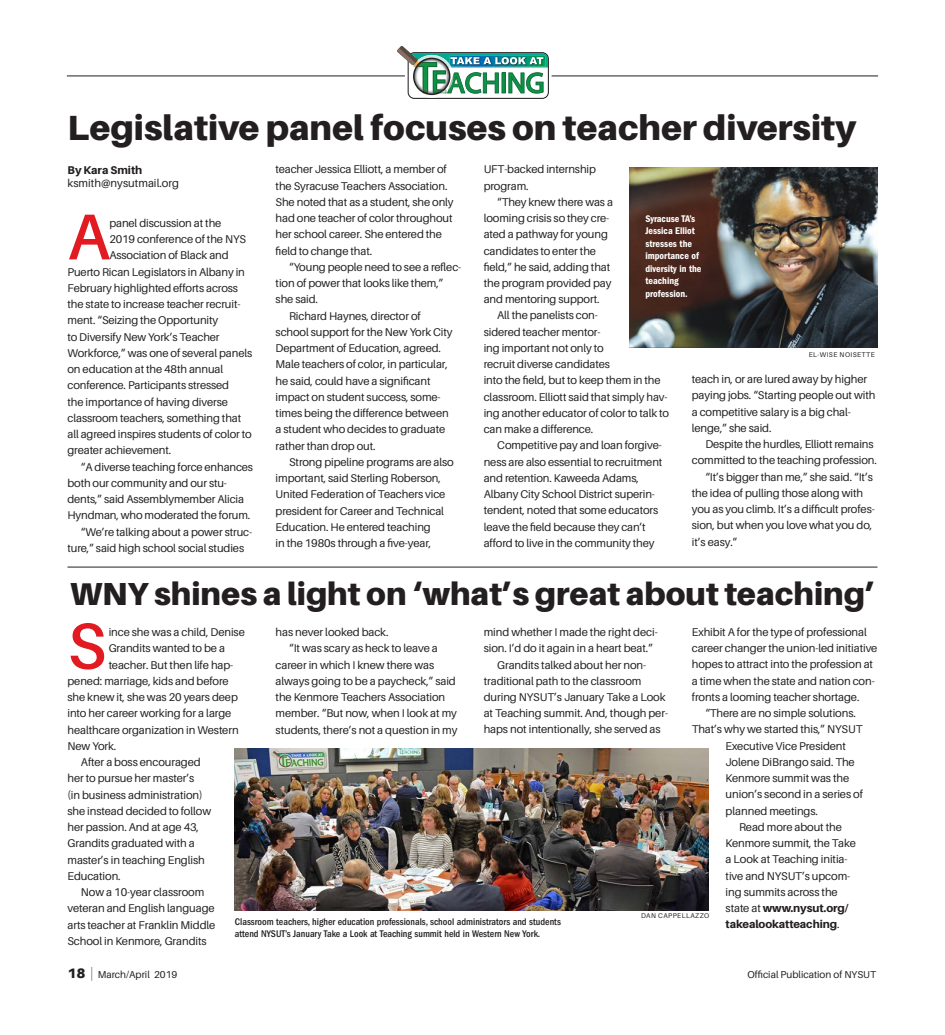
<style>
.page{position:relative;width:945px;height:1035px;background:#fff}
.page>*{position:absolute;margin:0;border:0;box-sizing:border-box;transform-origin:0 0}
.Body_w_Red_Drop_Cap{font:600 64.88px "Aileron";color:#e21a21}
.Hed_30{font:900 35px "Aileron";color:#231f20}
.Hed_30-2{font:900 31.88px "Aileron";color:#231f20}
.Body{font:11.25px/16.2px "Aileron";letter-spacing:-.01em;color:#231f20}
.Body_w_Red_Drop_Cap-2{font:11.25px "Aileron";letter-spacing:-.01em;color:#231f20}
.BY_email{font:11.25px "Aileron";color:#231f20}
.BY_name{font:800 11.25px "Aileron";color:#231f20}
.t1{font:500 condensed 10px/12.5px "ITC Franklin Gothic Std";color:#231f20}
.t2{font:10px/12.5px "ITC Franklin Gothic Std Dm Cd";color:#fff}
.t3{font:10px "Aileron";color:#231f20}
.Photo_Credit{font:6.88px "Aileron";letter-spacing:.06em;color:#231f20}
.s1{font-weight:800}
.s2{font-weight:900;font-size:13.75px}
.s3{font-weight:100;font-size:13.75px}
</style>
<div class="page">
<img style="left:235px;top:748px;width:474px;height:162px">
<hr style="left:68px;top:567px;width:810px;height:1px;background:#231f20">
<img style="left:629px;top:167px;width:249px;height:180px">
<hr style="left:67px;top:76px;width:811px;height:1px;background:#231f20">
<svg style="left:393px;top:46px;width:159px;height:53px"></svg>
<p class="Hed_30" style="left:68px;top:108px;width:790px">Legislative panel focuses on teacher diversity</p>
<p class="BY_name" style="left:68px;top:163px;width:76px">By Kara Smith</p>
<p class="BY_email" style="left:68px;top:177px;width:113px">ksmith@nysutmail.org</p>
<p class="Body_w_Red_Drop_Cap" style="left:68px;top:201px;width:44px">A</p>
<p class="Body_w_Red_Drop_Cap-2" style="left:109px;top:217px;width:114px">panel discussion at the</p>
<p class="Body_w_Red_Drop_Cap-2" style="left:109px;top:233px;width:138px">2019 conference of the NYS</p>
<p class="Body_w_Red_Drop_Cap-2" style="left:109px;top:249px;width:121px">Association of Black and</p>
<p class="Body_w_Red_Drop_Cap-2" style="left:67px;top:266px;width:179px">Puerto Rican Legislators in Albany in</p>
<p class="Body_w_Red_Drop_Cap-2" style="left:67px;top:282px;width:172px">February highlighted efforts across</p>
<p class="Body_w_Red_Drop_Cap-2" style="left:67px;top:298px;width:175px">the state to increase teacher recruit-</p>
<p class="Body_w_Red_Drop_Cap-2" style="left:67px;top:314px;width:152px">ment. “Seizing the Opportunity</p>
<p class="Body_w_Red_Drop_Cap-2" style="left:67px;top:331px;width:154px">to Diversify New York’s Teacher</p>
<p class="Body_w_Red_Drop_Cap-2" style="left:67px;top:347px;width:186px">Workforce,” was one of several panels</p>
<p class="Body_w_Red_Drop_Cap-2" style="left:67px;top:363px;width:157px">on education at the 48th annual</p>
<p class="Body_w_Red_Drop_Cap-2" style="left:67px;top:379px;width:163px">conference. Participants stressed</p>
<p class="Body_w_Red_Drop_Cap-2" style="left:67px;top:396px;width:162px">the importance of having diverse</p>
<p class="Body_w_Red_Drop_Cap-2" style="left:67px;top:412px;width:175px">classroom teachers, something that</p>
<p class="Body_w_Red_Drop_Cap-2" style="left:67px;top:428px;width:186px">all agreed inspires students of color to</p>
<p class="Body_w_Red_Drop_Cap-2" style="left:67px;top:444px;width:105px">greater achievement.</p>
<p class="Body" style="left:67px;top:459px;width:187px;text-indent:14px">“A diverse teaching force enhances both our community and our stu&shy;dents,” said Assemblymember Alicia Hyndman, who moderated the forum.</p>
<p class="Body" style="left:67px;top:524px;width:186px;text-indent:14px">“We’re talking about a power struc&shy;ture,” said high school social studies</p>
<p class="Body" style="left:276px;top:161px;width:180px">teacher Jessica Elliott, a member of the Syracuse Teachers Association.<br>She noted that as a student, she only had one teacher of color throughout her school career. She entered the field to change that.</p>
<p class="Body" style="left:276px;top:259px;width:187px;text-indent:13px">“Young people need to see a reflec&shy;tion of power that looks like them,” she said.</p>
<p class="Body" style="left:276px;top:308px;width:179px;text-indent:13px">Richard Haynes, director of school support for the New York City<br>Department of Education, agreed.<br>Male teachers of color, in particular, he said, could have a significant impact on student success, some&shy;times being the difference between a student who decides to graduate rather than drop out.</p>
<p class="Body" style="left:276px;top:454px;width:180px;text-indent:13px">Strong pipeline programs are also important, said Sterling Roberson, United Federation of Teachers vice president for Career and Technical Education. He entered teaching<br>in the 1980s through a five-year,</p>
<p class="Body" style="left:484px;top:161px;width:114px">UFT-backed internship program.</p>
<p class="Body" style="left:484px;top:194px;width:131px;text-indent:13px">“They knew there was a looming crisis so they cre&shy;ated a pathway for young candidates to enter the field,” he said, adding that the program provided pay and mentoring support.</p>
<p class="Body" style="left:484px;top:308px;width:187px;text-indent:13px">All the panelists con-<br>sidered teacher mentor-<br>ing important not only to<br>recruit diverse candidates<br>into the field, but to keep them in the classroom. Elliott said that simply hav&shy;ing another educator of color to talk to can make a difference.</p>
<p class="Body" style="left:484px;top:438px;width:180px;text-indent:13px">Competitive pay and loan forgive&shy;ness are also essential to recruitment and retention. Kaweeda Adams, Albany City School District superin&shy;tendent, noted that some educators leave the field because they can’t afford to live in the community they</p>
<p class="t2" style="left:645px;top:212px;width:58px">Syracuse TA’s<br>Jessica Elliot stresses the importance of diversity in the teaching profession.</p>
<p class="Photo_Credit" style="left:809px;top:351px;width:68px">EL-WISE NOISETTE</p>
<p class="Body" style="left:692px;top:371px;width:185px">teach in, or are lured away by higher paying jobs. “Starting people out with a competitive salary is a big chal&shy;lenge,” she said.</p>
<p class="Body" style="left:692px;top:436px;width:187px;text-align:right">Despite the hurdles, Elliott remains committed to the teaching profession.</p>
<p class="Body" style="left:692px;top:469px;width:184px;text-indent:13px">“It’s bigger than me,” she said. “It’s the idea of pulling those along with you as you climb. It’s a difficult profes&shy;sion, but when you love what you do, it’s easy.”</p>
<p class="Hed_30-2" style="left:70px;top:576px;width:807px">WNY shines a light on ‘what’s great about teaching’</p>
<p class="Body_w_Red_Drop_Cap" style="left:68px;top:610px;width:40px">S</p>
<p class="Body_w_Red_Drop_Cap-2" style="left:109px;top:626px;width:138px">ince she was a child, Denise</p>
<p class="Body" style="left:692px;top:624px;width:187px">Exhibit A for the type of professional career changer the union-led initiative hopes to attract into the profession at a time when the state and nation con&shy;fronts a looming teacher shortage.</p>
<p class="Body" style="left:705px;top:705px;width:152px">“There are no simple solutions.</p>
<p class="Body" style="left:692px;top:722px;width:172px">That’s why we started this,” NYSUT</p>
<p class="Body" style="left:726px;top:738px;width:122px">Executive Vice President</p>
<p class="Body" style="left:726px;top:754px;width:131px">Jolene DiBrango said. The</p>
<p class="Body" style="left:726px;top:770px;width:125px">Kenmore summit was the</p>
<p class="Body" style="left:726px;top:787px;width:139px">union’s second in a series of</p>
<p class="Body" style="left:726px;top:803px;width:94px">planned meetings.</p>
<p class="Body" style="left:726px;top:819px;width:132px;text-indent:14px">Read more about the<br>Kenmore summit, the Take a Look at Teaching initia&shy;tive and NYSUT’s upcom&shy;ing summits across the state at <span class="s1">www.nysut.org/ takealookatteaching</span>.</p>
<p class="Body" style="left:484px;top:624px;width:176px">mind whether I made the right deci&shy;sion. I’d do it again in a heart beat.”</p>
<p class="Body" style="left:484px;top:657px;width:186px;text-indent:14px">Grandits talked about her non&shy;traditional path to the classroom during NYSUT’s January Take a Look at Teaching summit. And, though per&shy;haps not intentionally, she served as</p>
<p class="Body" style="left:276px;top:624px;width:114px">has never looked back.</p>
<p class="Body" style="left:276px;top:640px;width:183px;text-indent:13px">“It was scary as heck to leave a career in which I knew there was always going to be a paycheck,” said the Kenmore Teachers Association member. “But now, when I look at my students, there’s not a question in my</p>
<p class="Body_w_Red_Drop_Cap-2" style="left:109px;top:642px;width:118px">Grandits wanted to be a</p>
<p class="Body_w_Red_Drop_Cap-2" style="left:109px;top:659px;width:126px">teacher. But then life hap-</p>
<p class="Body_w_Red_Drop_Cap-2" style="left:67px;top:675px;width:163px">pened: marriage, kids and before</p>
<p class="Body_w_Red_Drop_Cap-2" style="left:67px;top:691px;width:172px">she knew it, she was 20 years deep</p>
<p class="Body_w_Red_Drop_Cap-2" style="left:67px;top:707px;width:165px">into her career working for a large</p>
<p class="Body_w_Red_Drop_Cap-2" style="left:67px;top:724px;width:173px">healthcare organization in Western</p>
<p class="Body_w_Red_Drop_Cap-2" style="left:67px;top:740px;width:50px">New York.</p>
<p class="Body" style="left:67px;top:754px;width:145px;text-indent:13px">After a boss encouraged her to pursue her master’s<br>(in business administration) she instead decided to follow her passion. And at age 43,<br>Grandits graduated with a master’s in teaching English<br>Education.</p>
<p class="Body" style="left:67px;top:884px;width:149px;text-indent:13px">Now a 10-year classroom veteran and English language arts teacher at Franklin Middle<br>School in Kenmore, Grandits</p>
<p class="Photo_Credit" style="left:641px;top:912px;width:70px">DAN CAPPELLAZZO</p>
<p class="t1" style="left:235px;top:915px;width:328px">Classroom teachers, higher education professionals, school administrators and students attend NYSUT’s January Take a Look at Teaching summit held in Western New York.</p>
<p class="t3" style="left:68px;top:970px;width:111px"><span class="s2">18</span> <span class="s3">|</span> March/April 2019</p>
<p class="t3" style="left:748px;top:970px;width:130px">Official Publication of NYSUT</p>
</div>
